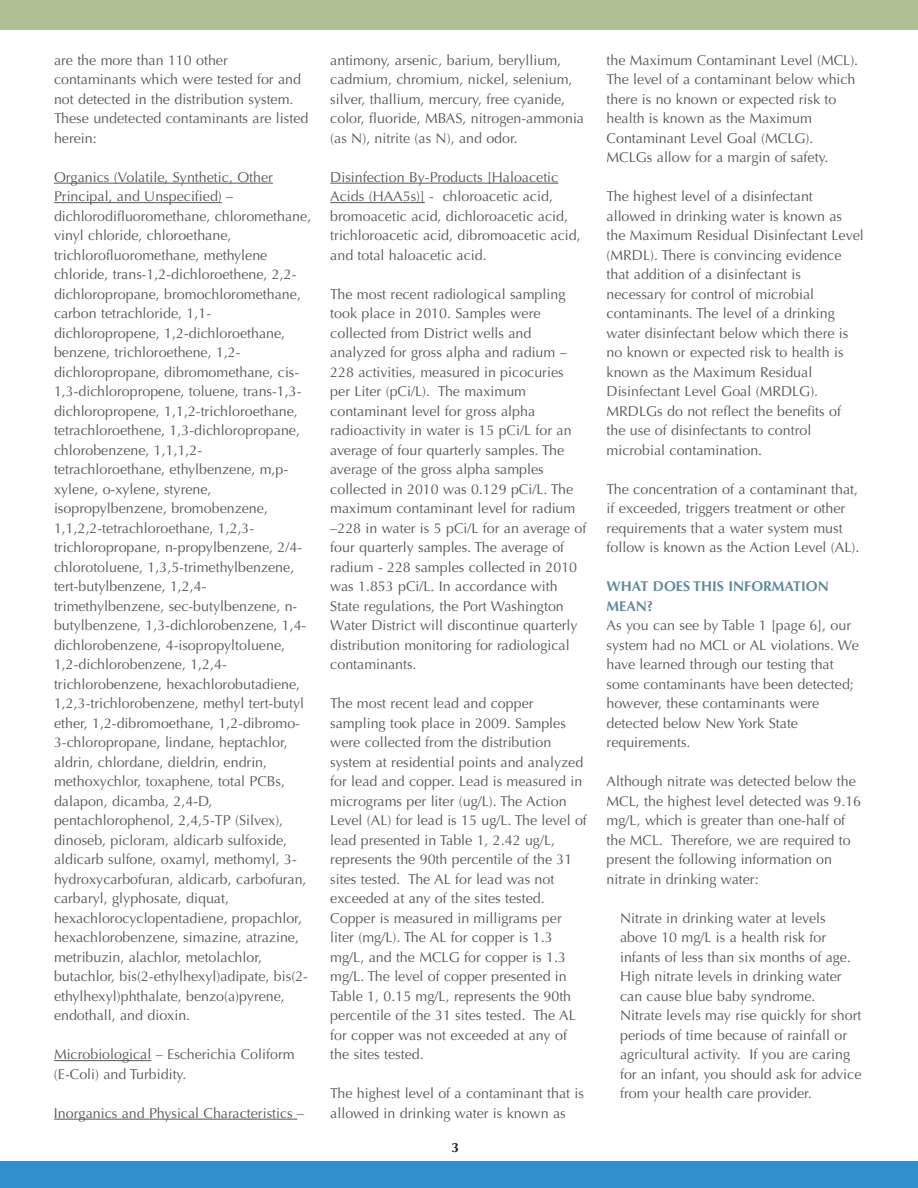
<style>
.page{position:relative;width:918px;height:1188px;background:#fff}
.page>*{position:absolute;margin:0;border:0;box-sizing:border-box;transform-origin:0 0}
.t1{font:14.25px/19.5px "Optima";color:#57585a}
.t2{font:700 14.25px/19.5px "Optima";color:#618a9b}
.t3{font:700 13.5px "Optima";color:#231f20}
</style>
<div class="page">
<hr style="left:54px;top:183px;width:73px;height:1px;background:#57585a">
<hr style="left:126px;top:183px;width:147px;height:1px;background:#57585a">
<hr style="left:54px;top:202px;width:168px;height:1px;background:#57585a">
<hr style="left:54px;top:1060px;width:97px;height:1px;background:#57585a">
<hr style="left:54px;top:1119px;width:111px;height:1px;background:#57585a">
<hr style="left:164px;top:1119px;width:69px;height:1px;background:#57585a">
<hr style="left:233px;top:1119px;width:64px;height:1px;background:#57585a">
<hr style="left:330px;top:183px;width:228px;height:1px;background:#57585a">
<hr style="left:330px;top:202px;width:95px;height:1px;background:#57585a">
<div style="left:0;top:0;width:918px;height:30px;background:#adbf93"></div>
<div style="left:0;top:1161px;width:918px;height:27px;background:#308ecd"></div>
<p class="t1" style="left:54px;top:52px;width:256px">are the more than 110 other contaminants which were tested for and not detected in the distribution system.<br>These undetected contaminants are listed herein:</p>
<p class="t1" style="left:54px;top:169px;width:259px">Organics (Volatile, Synthetic, Other Principal, and Unspecified) – dichlorodifluoromethane, chloromethane, vinyl chloride, chloroethane, trichlorofluoromethane, methylene chloride, trans-1,2-dichloroethene, 2,2- dichloropropane, bromochloromethane, carbon tetrachloride, 1,1- dichloropropene, 1,2-dichloroethane, benzene, trichloroethene, 1,2- dichloropropane, dibromomethane, cis-1,3-dichloropropene, toluene, trans-1,3- dichloropropene, 1,1,2-trichloroethane, tetrachloroethene, 1,3-dichloropropane, chlorobenzene, 1,1,1,2- tetrachloroethane, ethylbenzene, m,p&shy;xylene, o-xylene, styrene, isopropylbenzene, bromobenzene, 1,1,2,2-tetrachloroethane, 1,2,3- trichloropropane, n-propylbenzene, 2/4- chlorotoluene, 1,3,5-trimethylbenzene, tert-butylbenzene, 1,2,4- trimethylbenzene, sec-butylbenzene, n&shy;butylbenzene, 1,3-dichlorobenzene, 1,4- dichlorobenzene, 4-isopropyltoluene, 1,2-dichlorobenzene, 1,2,4- trichlorobenzene, hexachlorobutadiene, 1,2,3-trichlorobenzene, methyl tert-butyl ether, 1,2-dibromoethane, 1,2-dibromo-3-chloropropane, lindane, heptachlor, aldrin, chlordane, dieldrin, endrin, methoxychlor, toxaphene, total PCBs, dalapon, dicamba, 2,4-D, pentachlorophenol, 2,4,5-TP (Silvex), dinoseb, picloram, aldicarb sulfoxide, aldicarb sulfone, oxamyl, methomyl, 3- hydroxycarbofuran, aldicarb, carbofuran, carbaryl, glyphosate, diquat, hexachlorocyclopentadiene, propachlor, hexachlorobenzene, simazine, atrazine, metribuzin, alachlor, metolachlor, butachlor, bis(2-ethylhexyl)adipate, bis(2- ethylhexyl)phthalate, benzo(a)pyrene, endothall, and dioxin.</p>
<p class="t1" style="left:54px;top:1046px;width:242px">Microbiological – Escherichia Coliform (E-Coli) and Turbidity.</p>
<p class="t1" style="left:54px;top:1105px;width:252px">Inorganics and Physical Characteristics –</p>
<p class="t1" style="left:330px;top:52px;width:255px">antimony, arsenic, barium, beryllium, cadmium, chromium, nickel, selenium, silver, thallium, mercury, free cyanide, color, fluoride, MBAS, nitrogen-ammonia (as N), nitrite (as N), and odor.</p>
<p class="t1" style="left:330px;top:169px;width:252px">Disinfection By-Products [Haloacetic Acids (HAA5s)] - chloroacetic acid, bromoacetic acid, dichloroacetic acid, trichloroacetic acid, dibromoacetic acid, and total haloacetic acid.</p>
<p class="t1" style="left:330px;top:286px;width:257px">The most recent radiological sampling took place in 2010. Samples were collected from District wells and analyzed for gross alpha and radium – 228 activities, measured in picocuries per Liter (pCi/L). The maximum contaminant level for gross alpha radioactivity in water is 15 pCi/L for an average of four quarterly samples. The average of the gross alpha samples collected in 2010 was 0.129 pCi/L. The maximum contaminant level for radium –228 in water is 5 pCi/L for an average of four quarterly samples. The average of radium - 228 samples collected in 2010 was 1.853 pCi/L. In accordance with State regulations, the Port Washington Water District will discontinue quarterly distribution monitoring for radiological contaminants.</p>
<p class="t1" style="left:330px;top:695px;width:258px">The most recent lead and copper sampling took place in 2009. Samples were collected from the distribution system at residential points and analyzed for lead and copper. Lead is measured in micrograms per liter (ug/L). The Action Level (AL) for lead is 15 ug/L. The level of lead presented in Table 1, 2.42 ug/L, represents the 90th percentile of the 31 sites tested. The AL for lead was not exceeded at any of the sites tested.<br>Copper is measured in milligrams per liter (mg/L). The AL for copper is 1.3 mg/L, and the MCLG for copper is 1.3 mg/L. The level of copper presented in Table 1, 0.15 mg/L, represents the 90th percentile of the 31 sites tested. The AL for copper was not exceeded at any of the sites tested.</p>
<p class="t1" style="left:330px;top:1085px;width:255px">The highest level of a contaminant that is allowed in drinking water is known as</p>
<p class="t3" style="left:451px;top:1142px;width:9px">3</p>
<p class="t1" style="left:607px;top:52px;width:253px">the Maximum Contaminant Level (MCL).<br>The level of a contaminant below which there is no known or expected risk to health is known as the Maximum Contaminant Level Goal (MCLG).<br>MCLGs allow for a margin of safety.</p>
<p class="t1" style="left:607px;top:188px;width:259px">The highest level of a disinfectant allowed in drinking water is known as the Maximum Residual Disinfectant Level (MRDL). There is convincing evidence that addition of a disinfectant is necessary for control of microbial contaminants. The level of a drinking water disinfectant below which there is no known or expected risk to health is known as the Maximum Residual Disinfectant Level Goal (MRDLG).<br>MRDLGs do not reflect the benefits of<br>the use of disinfectants to control microbial contamination.</p>
<p class="t1" style="left:607px;top:481px;width:254px">The concentration of a contaminant that, if exceeded, triggers treatment or other requirements that a water system must follow is known as the Action Level (AL).</p>
<p class="t2" style="left:607px;top:578px;width:224px">WHAT DOES THIS INFORMATION<br>MEAN?</p>
<p class="t1" style="left:607px;top:617px;width:254px">As you can see by Table 1 [page 6], our system had no MCL or AL violations. We have learned through our testing that some contaminants have been detected; however, these contaminants were detected below New York State requirements.</p>
<p class="t1" style="left:607px;top:773px;width:256px">Although nitrate was detected below the MCL, the highest level detected was 9.16 mg/L, which is greater than one-half of the MCL. Therefore, we are required to present the following information on nitrate in drinking water:</p>
<p class="t1" style="left:620px;top:910px;width:243px">Nitrate in drinking water at levels above 10 mg/L is a health risk for infants of less than six months of age.<br>High nitrate levels in drinking water can cause blue baby syndrome.<br>Nitrate levels may rise quickly for short periods of time because of rainfall or agricultural activity. If you are caring for an infant, you should ask for advice from your health care provider.</p>
</div>
